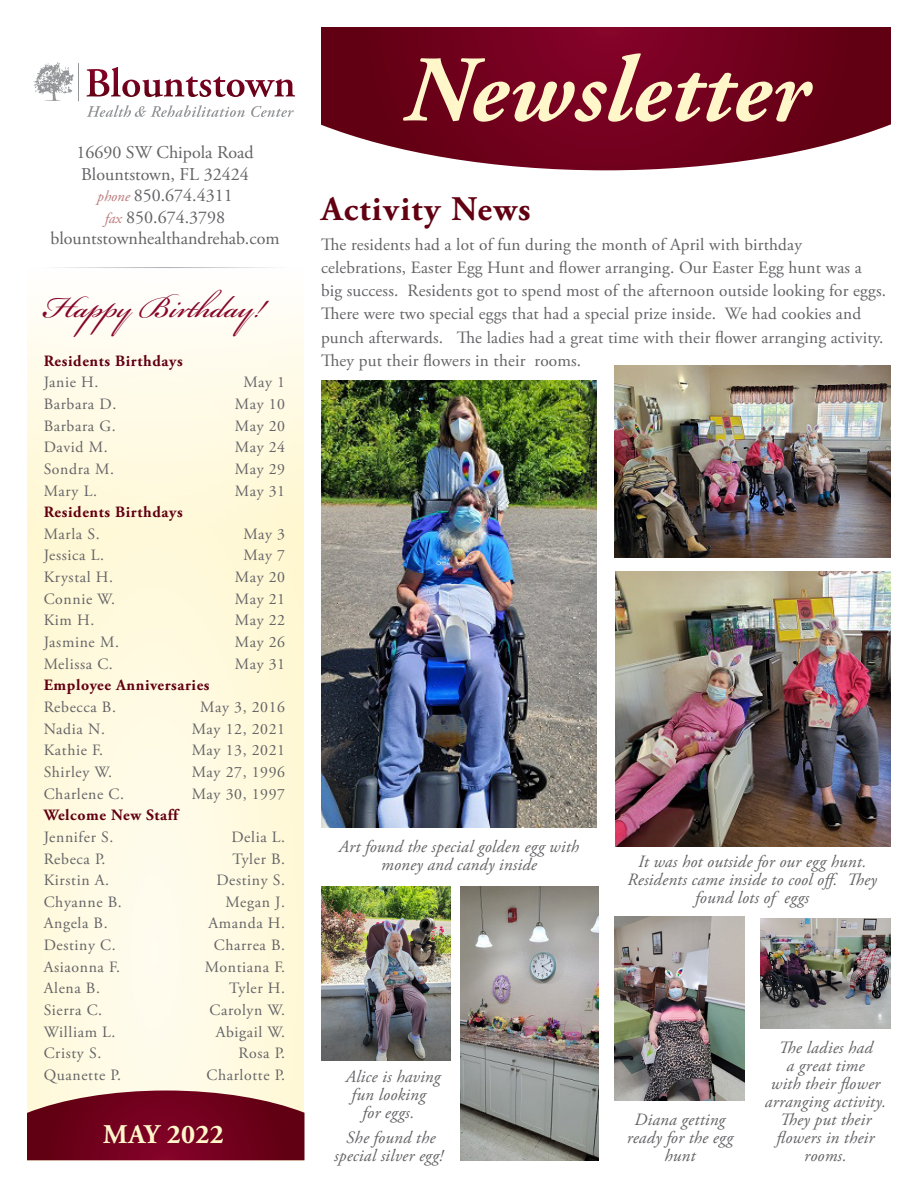
<style>
.page{position:relative;width:918px;height:1188px;background:#fff}
.page>*{position:absolute;margin:0;border:0;box-sizing:border-box;transform-origin:0 0}
.t1{font:italic 700 93.75px "Adobe Garamond Pro";letter-spacing:.01em;color:#fff6ca}
.t2{font:48px "Bickham Script Pro";color:#87062b}
.t3{font:700 34.5px "Adobe Garamond Pro";letter-spacing:.04em;color:#620012}
.t4{font:700 27px "Adobe Garamond Pro";letter-spacing:.01em;color:#fff6ca}
.t5{font:18px/21.6px "Adobe Garamond Pro";color:#636366;text-align:center}
.t6{font:17.25px/23.2px "Adobe Garamond Pro";letter-spacing:.01em;color:#636366}
.t7{font:italic 17.25px/18px "Adobe Garamond Pro";letter-spacing:.01em;color:#636366;text-align:center}
.t8{font:15.75px "Adobe Garamond Pro";letter-spacing:.04em;color:#636366}
.t9{font:700 15.75px "Adobe Garamond Pro";letter-spacing:.04em;color:#620012}
.s1{font-style:italic;font-size:15px;color:#bb7978}
</style>
<div class="page">
<svg style="left:28px;top:312px;width:276px;height:849px;background:#fef9e0"></svg>
<svg style="left:321px;top:27px;width:570px;height:143px;background:#7c1931"></svg>
<hr style="left:41px;top:267px;width:246px;height:1px;background:#adaeb2">
<svg style="left:86px;top:67px;width:209px;height:30px"></svg>
<hr style="left:78px;top:63px;width:1px;height:38px;background:#939598">
<svg style="left:87px;top:105px;width:158px;height:12px"></svg>
<svg style="left:251px;top:106px;width:43px;height:11px"></svg>
<svg style="left:33px;top:62px;width:41px;height:39px"></svg>
<svg style="left:27px;top:1091px;width:277px;height:69px;background:#7c172d"></svg>
<img style="left:321px;top:380px;width:276px;height:447px">
<img style="left:614px;top:366px;width:276px;height:191px">
<img style="left:615px;top:571px;width:275px;height:276px">
<img style="left:761px;top:918px;width:129px;height:111px">
<img style="left:614px;top:917px;width:130px;height:183px">
<img style="left:321px;top:887px;width:130px;height:173px">
<img style="left:460px;top:887px;width:138px;height:273px">
<p class="t5" style="left:76px;top:142px;width:179px">16690 SW Chipola Road<br>Blountstown, FL 32424 <span class="s1">phone</span> 850.674.4311<br><span class="s1">fax</span> 850.674.3798</p>
<p class="t5" style="left:50px;top:229px;width:231px">blountstownhealthandrehab.com</p>
<p class="t2" style="left:44px;top:272px;width:223px">Happy Birthday!</p>
<p class="t9" style="left:44px;top:351px;width:141px">Residents Birthdays</p>
<p class="t8" style="left:44px;top:373px;width:56px">Janie H.</p>
<p class="t8" style="left:243px;top:373px;width:43px">May 1</p>
<p class="t8" style="left:44px;top:394px;width:74px">Barbara D.</p>
<p class="t8" style="left:235px;top:394px;width:52px">May 10</p>
<p class="t8" style="left:44px;top:416px;width:74px">Barbara G.</p>
<p class="t8" style="left:235px;top:416px;width:52px">May 20</p>
<p class="t8" style="left:44px;top:438px;width:66px">David M.</p>
<p class="t8" style="left:235px;top:438px;width:52px">May 24</p>
<p class="t8" style="left:44px;top:459px;width:72px">Sondra M.</p>
<p class="t8" style="left:235px;top:459px;width:52px">May 29</p>
<p class="t8" style="left:44px;top:481px;width:55px">Mary L.</p>
<p class="t8" style="left:235px;top:481px;width:52px">May 31</p>
<p class="t9" style="left:44px;top:503px;width:141px">Residents Birthdays</p>
<p class="t8" style="left:44px;top:524px;width:58px">Marla S.</p>
<p class="t8" style="left:243px;top:524px;width:43px">May 3</p>
<p class="t8" style="left:44px;top:546px;width:62px">Jessica L.</p>
<p class="t8" style="left:243px;top:546px;width:43px">May 7</p>
<p class="t8" style="left:44px;top:568px;width:71px">Krystal H.</p>
<p class="t8" style="left:235px;top:568px;width:52px">May 20</p>
<p class="t8" style="left:44px;top:589px;width:73px">Connie W.</p>
<p class="t8" style="left:235px;top:589px;width:52px">May 21</p>
<p class="t8" style="left:44px;top:611px;width:52px">Kim H.</p>
<p class="t8" style="left:235px;top:611px;width:52px">May 22</p>
<p class="t8" style="left:44px;top:633px;width:77px">Jasmine M.</p>
<p class="t8" style="left:235px;top:633px;width:52px">May 26</p>
<p class="t8" style="left:44px;top:654px;width:71px">Melissa C.</p>
<p class="t8" style="left:235px;top:654px;width:52px">May 31</p>
<p class="t9" style="left:44px;top:676px;width:167px">Employee Anniversaries</p>
<p class="t8" style="left:44px;top:698px;width:74px">Rebecca B.</p>
<p class="t8" style="left:200px;top:698px;width:86px">May 3, 2016</p>
<p class="t8" style="left:44px;top:719px;width:63px">Nadia N.</p>
<p class="t8" style="left:192px;top:719px;width:95px">May 12, 2021</p>
<p class="t8" style="left:44px;top:741px;width:61px">Kathie F.</p>
<p class="t8" style="left:192px;top:741px;width:95px">May 13, 2021</p>
<p class="t8" style="left:44px;top:762px;width:70px">Shirley W.</p>
<p class="t8" style="left:192px;top:762px;width:95px">May 27, 1996</p>
<p class="t8" style="left:44px;top:784px;width:82px">Charlene C.</p>
<p class="t8" style="left:192px;top:784px;width:95px">May 30, 1997</p>
<p class="t9" style="left:44px;top:806px;width:136px">Welcome New Staff</p>
<p class="t8" style="left:44px;top:827px;width:71px">Jennifer S.</p>
<p class="t8" style="left:231px;top:827px;width:55px">Delia L.</p>
<p class="t8" style="left:44px;top:849px;width:63px">Rebeca P.</p>
<p class="t8" style="left:232px;top:849px;width:54px">Tyler B.</p>
<p class="t8" style="left:44px;top:871px;width:67px">Kirstin A.</p>
<p class="t8" style="left:216px;top:871px;width:70px">Destiny S.</p>
<p class="t8" style="left:44px;top:892px;width:80px">Chyanne B.</p>
<p class="t8" style="left:226px;top:892px;width:61px">Megan J.</p>
<p class="t8" style="left:44px;top:914px;width:66px">Angela B.</p>
<p class="t8" style="left:208px;top:914px;width:78px">Amanda H.</p>
<p class="t8" style="left:44px;top:936px;width:74px">Destiny C.</p>
<p class="t8" style="left:214px;top:936px;width:73px">Charrea B.</p>
<p class="t8" style="left:44px;top:957px;width:78px">Asiaonna F.</p>
<p class="t8" style="left:205px;top:957px;width:82px">Montiana F.</p>
<p class="t8" style="left:44px;top:979px;width:58px">Alena B.</p>
<p class="t8" style="left:229px;top:979px;width:57px">Tyler H.</p>
<p class="t8" style="left:44px;top:1001px;width:60px">Sierra C.</p>
<p class="t8" style="left:209px;top:1001px;width:77px">Carolyn W.</p>
<p class="t8" style="left:44px;top:1022px;width:73px">William L.</p>
<p class="t8" style="left:216px;top:1022px;width:71px">Abigail W.</p>
<p class="t8" style="left:44px;top:1044px;width:59px">Cristy S.</p>
<p class="t8" style="left:239px;top:1044px;width:48px">Rosa P.</p>
<p class="t8" style="left:44px;top:1066px;width:79px">Quanette P.</p>
<p class="t8" style="left:206px;top:1066px;width:80px">Charlotte P.</p>
<p class="t4" style="left:103px;top:1118px;width:122px">MAY 2022</p>
<p class="t1" style="left:404px;top:37px;width:406px">Newsletter</p>
<p class="t3" style="left:321px;top:189px;width:211px">Activity News</p>
<p class="t6" style="left:321px;top:233px;width:567px">The residents had a lot of fun during the month of April with birthday celebrations, Easter Egg Hunt and flower arranging. Our Easter Egg hunt was a big success. Residents got to spend most of the afternoon outside looking for eggs.<br>There were two special eggs that had a special prize inside. We had cookies and punch afterwards. The ladies had a great time with their flower arranging activity.<br>They put their flowers in their rooms.</p>
<p class="t7" style="left:339px;top:838px;width:242px">Art found the special golden egg with money and candy inside</p>
<p class="t7" style="left:628px;top:853px;width:251px">It was hot outside for our egg hunt.<br>Residents came inside to cool off. They found lots of eggs</p>
<p class="t7" style="left:346px;top:1068px;width:96px">Alice is having fun looking for eggs.</p>
<p class="t7" style="left:334px;top:1129px;width:110px">She found the special silver egg!</p>
<p class="t7" style="left:627px;top:1111px;width:108px">Diana getting ready for the egg hunt</p>
<p class="t7" style="left:765px;top:1039px;width:123px">The ladies had<br>a great time<br>with their flower arranging activity.<br>They put their flowers in their rooms.</p>
</div>
